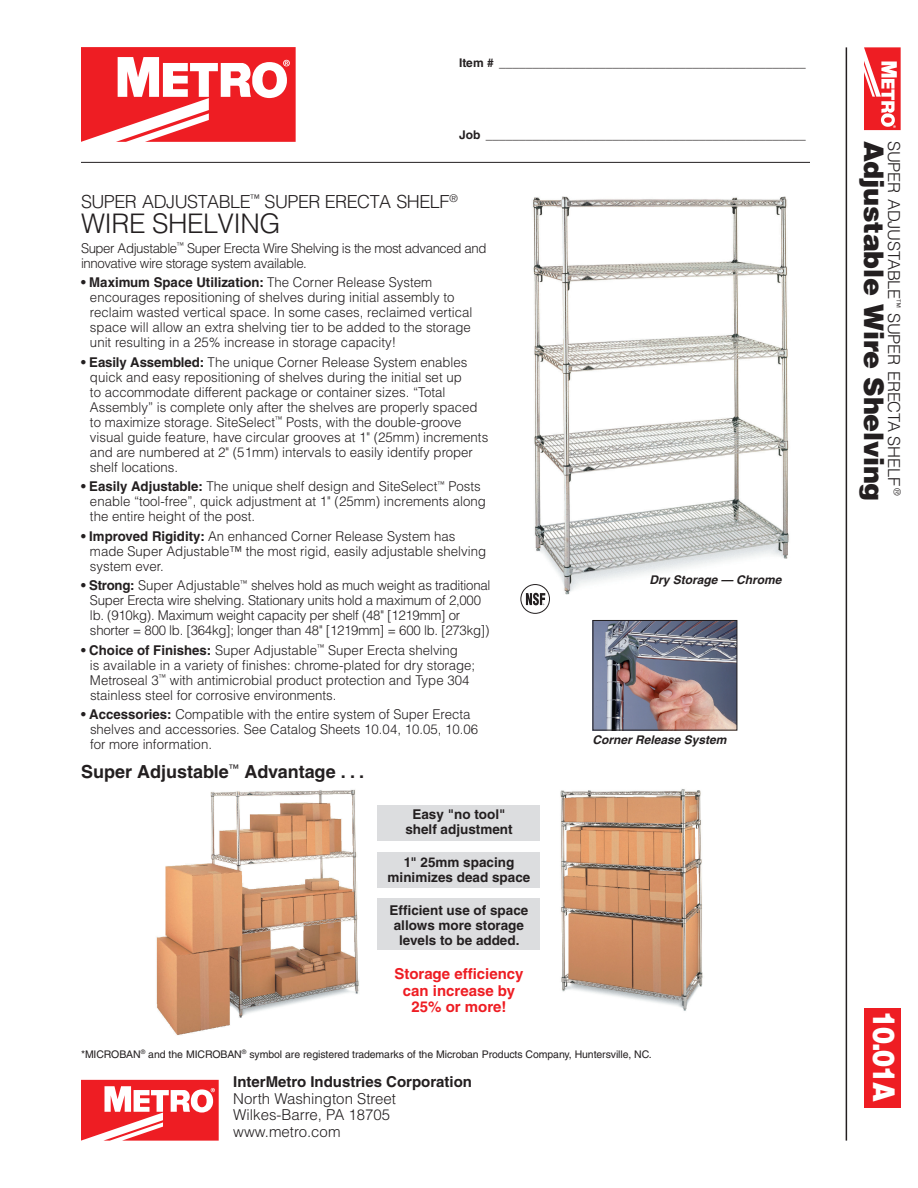
<style>
.page{position:relative;width:918px;height:1188px;background:#fff}
.page>*{position:absolute;margin:0;border:0;box-sizing:border-box;transform-origin:0 0}
.t1{font:900 30px "Helvetica";color:#fff;scale:.85 1}
.t2{font:900 27px "Helvetica";letter-spacing:-.01em;color:#231f20}
.t3{font:300 27px "Helvetica";letter-spacing:-.02em;color:#231f20}
.t4{font:300 18px "Helvetica";letter-spacing:-.03em;color:#231f20}
.t5{font:700 18px "Helvetica";color:#231f20}
.t6{font:300 16.5px "Helvetica";letter-spacing:-.01em;color:#231f20}
.t7{font:300 15px/16.5px "Helvetica";color:#231f20}
.t8{font:700 15px/16.5px "Helvetica";color:#ee1d23;text-align:center}
.t9{font:700 15px "Helvetica";color:#231f20}
.t10{font:300 13.5px/15px "Helvetica";color:#231f20}
.t11{font:300 13.5px/15px "Helvetica";letter-spacing:-.02em;color:#231f20}
.t12{font:700 13.5px/15px "Helvetica";color:#231f20;text-align:center}
.t13{font:300 13.5px/15px "Helvetica";letter-spacing:-.03em;color:#231f20}
.t14{font:700 12px "Helvetica";color:#231f20}
.t15{font:italic 700 12px "Helvetica";color:#231f20}
.t16{font:10.5px "Helvetica";letter-spacing:-.01em;color:#231f20}
.s1{font-weight:700}
</style>
<div class="page">
<div style="left:377px;top:898px;width:163px;height:52px;background:#dcdddf"></div>
<div style="left:377px;top:852px;width:163px;height:36px;background:#dcdddf"></div>
<div style="left:377px;top:805px;width:163px;height:35px;background:#dcdddf"></div>
<img style="left:156px;top:789px;width:203px;height:246px">
<img style="left:560px;top:789px;width:143px;height:222px">
<hr style="left:81px;top:162px;width:729px;height:1px;background:#231f20">
<div style="left:864px;top:1008px;width:37px;height:100px;background:#ee1d23"></div>
<hr style="left:846px;top:47px;width:1px;height:1094px;background:#231f20">
<svg style="left:864px;top:47px;width:37px;height:83px"></svg>
<svg style="left:81px;top:1080px;width:138px;height:61px"></svg>
<img style="left:527px;top:196px;width:262px;height:404px">
<img style="left:595px;top:622px;width:140px;height:106px">
<div style="left:593px;top:620px;width:144px;height:110px;border:1px solid #231f20"></div>
<svg style="left:81px;top:47px;width:215px;height:95px"></svg>
<div style="left:521px;top:584px;width:29px;height:30px;border:1px solid #231f20;border-radius:50%"></div>
<svg style="left:526px;top:593px;width:19px;height:12px"></svg>
<p class="t14" style="left:459px;top:55px;width:348px">Item # ______________________________________________</p>
<p class="t14" style="left:459px;top:127px;width:348px">Job ________________________________________________</p>
<h3 class="t4" style="left:81px;top:190px;width:379px">SUPER ADJUSTABLE<sup>™</sup> SUPER ERECTA Shelf<sup>®</sup></h3>
<h2 class="t3" style="left:81px;top:207px;width:201px">WIRE SH ELVING</h2>
<p class="t13" style="left:81px;top:240px;width:407px">Super Adjustable<sup>™</sup> Super Erecta Wire Shelving is the most advanced and innovative wire storage system available.</p>
<p class="t10" style="left:90px;top:274px;width:384px;text-indent:-9px"><span class="s1">• Maximum Space Utilization:</span> The Corner Release System encourages repositioning of shelves during initial assembly to reclaim wasted vertical space. In some cases, reclaimed vertical space will allow an extra shelving tier to be added to the storage unit resulting in a 25% increase in storage capacity!</p>
<p class="t10" style="left:90px;top:354px;width:400px;text-indent:-9px"><span class="s1">• Easily Assembled:</span> The unique Corner Release System enables quick and easy repositioning of shelves during the initial set up<br>to accommodate different package or container sizes. “Total Assembly” is complete only after the shelves are properly spaced to maximize storage. SiteSelect<sup>™</sup> Posts, with the double-groove visual guide feature, have circular grooves at 1" (25mm) increments and are numbered at 2" (51mm) intervals to easily identify proper shelf locations.</p>
<p class="t10" style="left:90px;top:478px;width:397px;text-indent:-9px"><span class="s1">• Easily Adjustable:</span> The unique shelf design and SiteSelect<sup>™</sup> Posts enable “tool-free”, quick adjustment at 1" (25mm) increments along the entire height of the post.</p>
<p class="t10" style="left:90px;top:528px;width:398px;text-indent:-9px"><span class="s1">• Improved Rigidity:</span> An enhanced Corner Release System has made Super Adjustable™ the most rigid, easily adjustable shelving system ever.</p>
<p class="t11" style="left:90px;top:578px;width:402px;text-indent:-9px"><span class="s1">• Strong:</span> Super Adjustable<sup>™</sup> shelves hold as much weight as traditional Super Erecta wire shelving. Stationary units hold a maximum of 2,000 lb. (910kg). Maximum weight capacity per shelf (48" [1219mm] or shorter = 800 lb. [364kg]; longer than 48" [1219mm] = 600 lb. [273kg])</p>
<p class="t10" style="left:90px;top:642px;width:387px;text-indent:-9px"><span class="s1">• Choice of Finishes:</span> Super Adjustable<sup>™</sup> Super Erecta shelving<br>is available in a variety of finishes: chrome-plated for dry storage; Metroseal 3<sup>™</sup> with antimicrobial product protection and Type 304 stainless steel for corrosive environments.</p>
<p class="t10" style="left:90px;top:706px;width:390px;text-indent:-9px"><span class="s1">• Accessories:</span> Compatible with the entire system of Super Erecta shelves and accessories. See Catalog Sheets 10.04, 10.05, 10.06 for more information.</p>
<h3 class="t5" style="left:81px;top:760px;width:285px">Super Adjustable<sup>™</sup> Advantage . . .</h3>
<p class="t12" style="left:405px;top:806px;width:109px">Easy "no tool" shelf adjustment</p>
<p class="t12" style="left:388px;top:854px;width:144px">1" 25mm spacing minimizes dead space</p>
<p class="t12" style="left:390px;top:902px;width:140px">Efficient use of space allows more storage levels to be added.</p>
<p class="t8" style="left:394px;top:966px;width:131px">Storage efficiency can increase by<br>25% or more!</p>
<p class="t15" style="left:650px;top:572px;width:133px">Dry Storage — Chrome</p>
<p class="t15" style="left:592px;top:732px;width:136px">Corner Release System</p>
<p class="t16" style="left:81px;top:1048px;width:572px">*Microban<sup>®</sup> and the Microban<sup>®</sup> symbol are registered trademarks of the Microban Products Company, Huntersville, NC.</p>
<p class="t9" style="left:233px;top:1073px;width:240px">InterMetro Industries Corporation</p>
<p class="t7" style="left:233px;top:1090px;width:164px">North Washington Street<br>Wilkes-Barre, PA 18705 www.metro.com</p>
<h2 class="t2" style="left:892px;top:141px;width:362px;rotate:90deg">Adjustable Wire Shelving</h2>
<p class="t6" style="left:904px;top:141px;width:356px;rotate:90deg">SUPER ADJUSTABLE<sup>™</sup> SUPER ERECTA Shelf <sup>®</sup></p>
<h1 class="t1" style="left:904px;top:1011px;width:109px;rotate:90deg">10.01A</h1>
</div>
